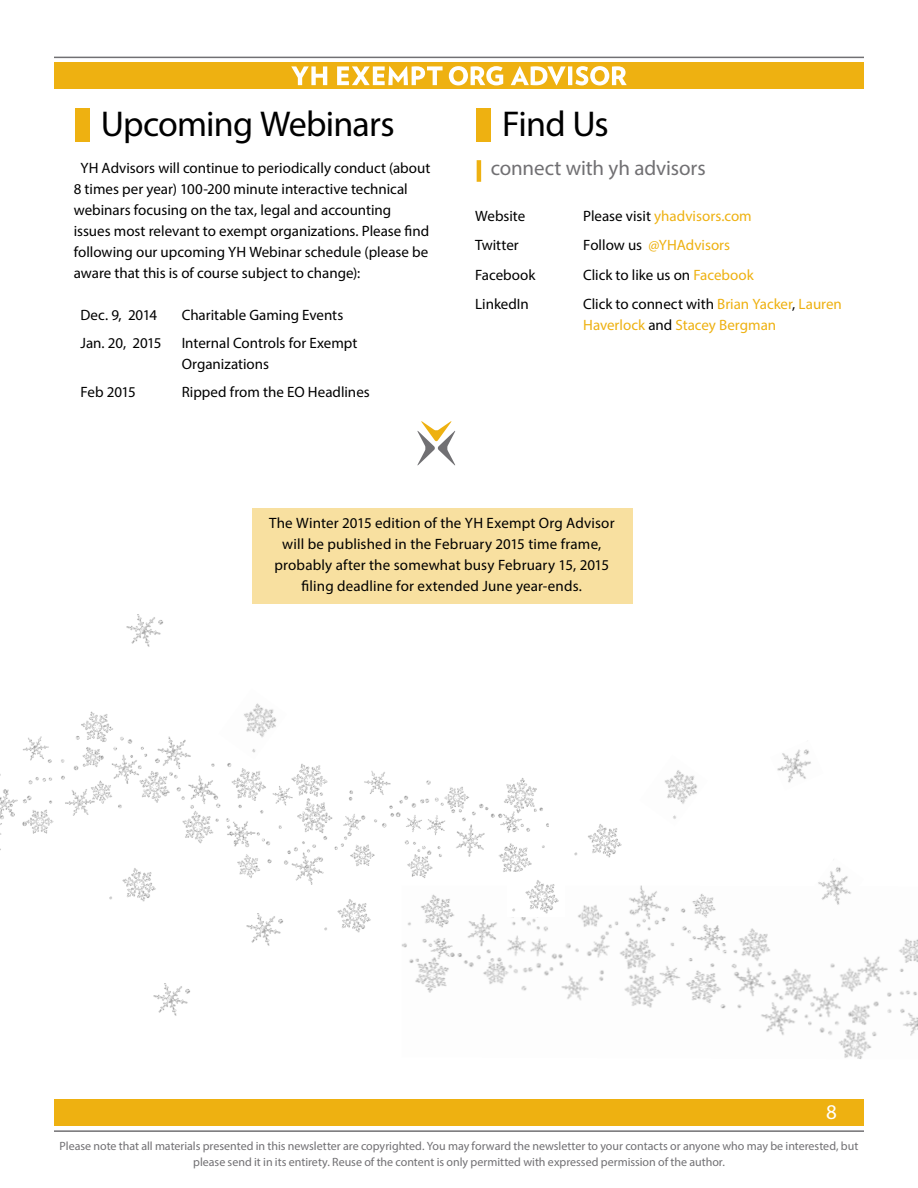
<style>
.page{position:relative;width:918px;height:1188px;background:#fff}
.page>*{position:absolute;margin:0;border:0;box-sizing:border-box;transform-origin:0 0}
.t1{font:36px "Myriad Pro";letter-spacing:-.025em;color:#000}
.t2{font:21px "Myriad Pro";letter-spacing:-.005em;color:#717073}
.t3{font:21px "Myriad Pro";color:#fff}
.t4{font:15px/21px "Myriad Pro";color:#000}
.t5{font:15px/21px "Myriad Pro";color:#eeb111}
.t6{font:12px/16.5px "Myriad Pro";color:#717073;text-align:center}
.s1{color:#000}
.s2{color:#eeb111}
</style>
<div class="page">
<div style="left:253px;top:509px;width:380px;height:95px;background:#f8e0a0"></div>
<div style="left:54px;top:62px;width:810px;height:27px;background:#eeb111"></div>
<svg style="left:291px;top:66px;width:336px;height:19px"></svg>
<hr style="left:54px;top:57px;width:810px;height:1px;background:#717073">
<div style="left:54px;top:1099px;width:810px;height:27px;background:#eeb111"></div>
<hr style="left:54px;top:1130px;width:810px;height:2px;background:#717073">
<div style="left:75px;top:108px;width:15px;height:33px;background:#eeb111"></div>
<div style="left:477px;top:108px;width:14px;height:33px;background:#eeb111"></div>
<svg style="left:417px;top:421px;width:39px;height:45px"></svg>
<img style="left:0;top:712px;width:549px;height:172px">
<img style="left:402px;top:886px;width:516px;height:173px">
<img style="left:574px;top:824px;width:48px;height:34px">
<img style="left:219px;top:703px;width:68px;height:57px">
<img style="left:324px;top:899px;width:47px;height:34px">
<img style="left:508px;top:873px;width:56px;height:44px">
<img style="left:105px;top:860px;width:56px;height:42px">
<img style="left:777px;top:749px;width:34px;height:34px">
<img style="left:246px;top:914px;width:37px;height:32px">
<img style="left:126px;top:614px;width:37px;height:33px">
<img style="left:810px;top:867px;width:54px;height:46px">
<img style="left:153px;top:984px;width:37px;height:32px">
<img style="left:664px;top:770px;width:33px;height:49px">
<hr style="left:477px;top:160px;width:4px;height:22px;background:#eeb111">
<h1 class="t1" style="left:101px;top:101px;width:295px">Upcoming Webinars</h1>
<p class="t4" style="left:74px;top:157px;width:358px;text-indent:7px">YH Advisors will continue to periodically conduct (about 8 times per year) 100-200 minute interactive technical webinars focusing on the tax, legal and accounting issues most relevant to exempt organizations. Please find following our upcoming YH Webinar schedule (please be aware that this is of course subject to change):</p>
<p class="t4" style="left:81px;top:305px;width:78px">Dec. 9, 2014</p>
<p class="t4" style="left:182px;top:305px;width:163px">Charitable Gaming Events</p>
<p class="t4" style="left:81px;top:332px;width:82px">Jan. 20, 2015</p>
<p class="t4" style="left:182px;top:332px;width:177px">Internal Controls for Exempt<br>Organizations</p>
<p class="t4" style="left:81px;top:381px;width:84px">Feb 2015 R</p>
<p class="t4" style="left:190px;top:381px;width:181px">ipped from the EO Headlines</p>
<h1 class="t1" style="left:502px;top:101px;width:108px">Find Us</h1>
<h2 class="t2" style="left:491px;top:155px;width:216px">connect with yh advisors</h2>
<p class="t4" style="left:475px;top:205px;width:52px">Website</p>
<p class="t5" style="left:583px;top:205px;width:170px"><span class="s1">Please visit</span> yhadvisors.com</p>
<p class="t4" style="left:475px;top:234px;width:65px">Twitter F</p>
<p class="t5" style="left:590px;top:234px;width:141px"><span class="s1">ollow us</span> @YHAdvisors</p>
<p class="t4" style="left:475px;top:264px;width:62px">Facebook</p>
<p class="t4" style="left:583px;top:264px;width:172px">Click to like us on <span class="s2">Facebook</span></p>
<p class="t4" style="left:475px;top:293px;width:55px">LinkedIn</p>
<p class="t5" style="left:583px;top:293px;width:260px"><span class="s1">Click to connect with</span> Brian Yacker<span class="s1">,</span> Lauren<br>Haverlock <span class="s1">and</span> Stacey Bergman</p>
<p class="t4" style="left:269px;top:512px;width:347px;text-align:center">The Winter 2015 edition of the YH Exempt Org Advisor will be published in the February 2015 time frame, probably after the somewhat busy February 15, 2015 filing deadline for extended June year-ends.</p>
<h2 class="t3" style="left:826px;top:1099px;width:12px">8</h2>
<p class="t6" style="left:60px;top:1137px;width:800px">Please note that all materials presented in this newsletter are copyrighted. You may forward the newsletter to your contacts or anyone who may be interested, but please send it in its entirety. Reuse of the content is only permitted with expressed permission of the author.</p>
</div>
